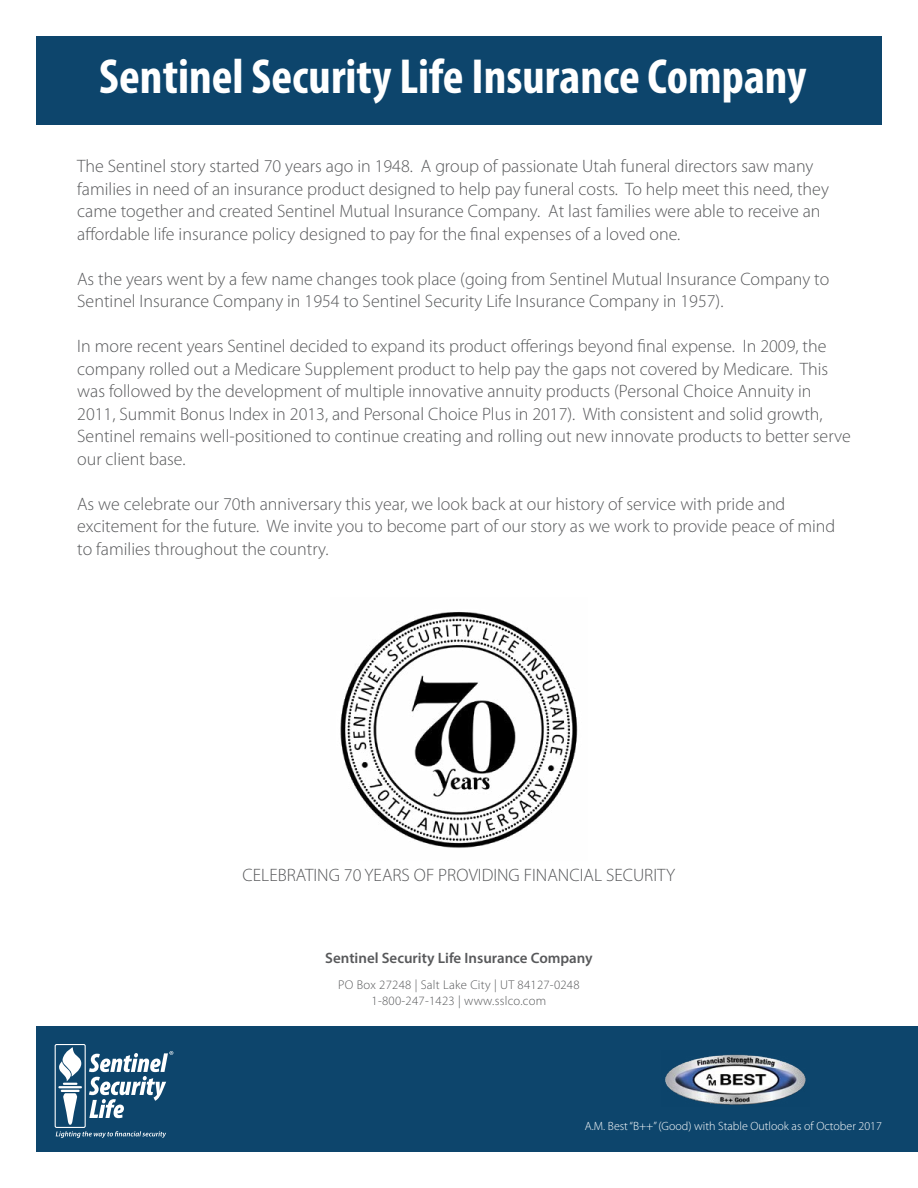
<style>
.page{position:relative;width:918px;height:1188px;background:#fff}
.page>*{position:absolute;margin:0;border:0;box-sizing:border-box;transform-origin:0 0}
.t1{font:700 condensed 49.5px "Myriad Pro";color:#fff}
.t2{font:300 18px/22.5px "Myriad Pro";color:#58595b}
.t3{font:600 15px "Myriad Pro";color:#58595b}
.t4{font:300 12.75px/16.5px "Myriad Pro";letter-spacing:.02em;color:#58595b;text-align:center}
.t5{font:300 12px "Myriad Pro";color:#fff}
</style>
<div class="page">
<div style="left:36px;top:1026px;width:882px;height:126px;background:#0d456c"></div>
<div style="left:55px;top:1044px;width:31px;height:84px;border:1px solid #fff"></div>
<hr style="left:58px;top:1086px;width:24px;height:2px;background:#fff">
<svg style="left:59px;top:1047px;width:23px;height:78px"></svg>
<svg style="left:89px;top:1051px;width:84px;height:67px"></svg>
<svg style="left:56px;top:1131px;width:110px;height:7px"></svg>
<div style="left:36px;top:36px;width:846px;height:88px;background:#0d456c"></div>
<img style="left:665px;top:1054px;width:141px;height:51px">
<img style="left:340px;top:612px;width:238px;height:236px">
<h1 class="t1" style="left:99px;top:45px;width:709px">Sentinel Security Life Insurance Company</h1>
<p class="t2" style="left:77px;top:155px;width:753px">The Sentinel story started 70 years ago in 1948. A group of passionate Utah funeral directors saw many families in need of an insurance product designed to help pay funeral costs. To help meet this need, they came together and created Sentinel Mutual Insurance Company. At last families were able to receive an affordable life insurance policy designed to pay for the final expenses of a loved one.</p>
<p class="t2" style="left:77px;top:267px;width:754px">As the years went by a few name changes took place (going from Sentinel Mutual Insurance Company to<br>Sentinel Insurance Company in 1954 to Sentinel Security Life Insurance Company in 1957).</p>
<p class="t2" style="left:77px;top:335px;width:775px">In more recent years Sentinel decided to expand its product offerings beyond final expense. In 2009, the company rolled out a Medicare Supplement product to help pay the gaps not covered by Medicare. This was followed by the development of multiple innovative annuity products (Personal Choice Annuity in 2011, Summit Bonus Index in 2013, and Personal Choice Plus in 2017). With consistent and solid growth, Sentinel remains well-positioned to continue creating and rolling out new innovate products to better serve our client base.</p>
<p class="t2" style="left:77px;top:492px;width:760px">As we celebrate our 70th anniversary this year, we look back at our history of service with pride and excitement for the future. We invite you to become part of our story as we work to provide peace of mind to families throughout the country.</p>
<p class="t2" style="left:243px;top:864px;width:434px">CELEBRATING 70 YEARS OF PROVIDING FINANCIAL SECURITY</p>
<p class="t3" style="left:325px;top:948px;width:269px">Sentinel Security Life Insurance Company</p>
<p class="t4" style="left:338px;top:976px;width:243px">PO Box 27248 | Salt Lake City | UT 84127-0248<br>1-800-247-1423 | www.sslco.com</p>
<p class="t5" style="left:585px;top:1118px;width:299px">A.M. Best “B++” (Good) with Stable Outlook as of October 2017</p>
</div>
